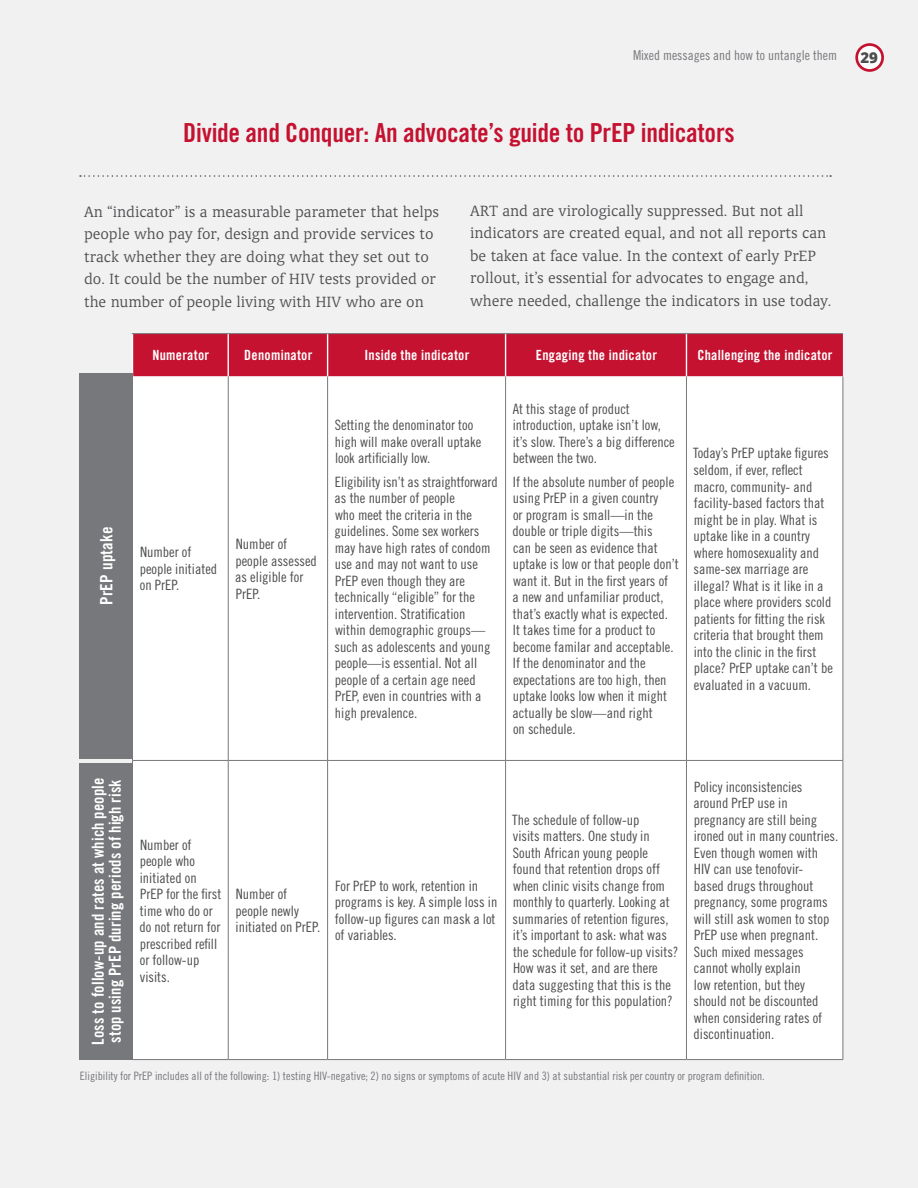
<style>
.page{position:relative;width:918px;height:1188px;background:#f1f1f2}
.page>*{position:absolute;margin:0;border:0;box-sizing:border-box;transform-origin:0 0}
.t1{font:26.25px "Trade Gothic Bold Cond Twenty";letter-spacing:-.01em;color:#c41230}
.t2{font:17.1px "Trade Gothic Bold Cond Twenty";letter-spacing:.01em;color:#fff}
.t3{font:300 16.5px/22.5px "Classic Round";letter-spacing:-.005em;color:#4d4d4f}
.t4{font:16.5px/17px "Trade Gothic Bold Cond Twenty";letter-spacing:.01em;color:#fff}
.t5{font:800 15px "Open Sans";color:#4d4d4f}
.t6{font:14.25px/16.5px "Trade Gothic Cond Eighteen";color:#4d4d4f}
.t7{font:14.1px "Trade Gothic Bold Cond Twenty";letter-spacing:.02em;color:#fff}
.t8{font:13.5px "Trade Gothic Cond Eighteen";color:#77787b}
.t9{font:11.55px "Trade Gothic Cond Eighteen";color:#77787b}
</style>
<div class="page">
<div style="left:133px;top:334px;width:710px;height:42px;background:#c41230"></div>
<div style="left:133px;top:376px;width:710px;height:683px;background:#fff"></div>
<hr style="left:132px;top:334px;width:1px;height:42px;background:#fff">
<hr style="left:228px;top:334px;width:1px;height:42px;background:#fff">
<hr style="left:327px;top:334px;width:1px;height:42px;background:#fff">
<hr style="left:505px;top:334px;width:1px;height:42px;background:#fff">
<hr style="left:686px;top:334px;width:1px;height:42px;background:#fff">
<hr style="left:132px;top:333px;width:96px;height:1px;background:#77787b">
<hr style="left:228px;top:333px;width:100px;height:1px;background:#77787b">
<hr style="left:328px;top:333px;width:178px;height:1px;background:#77787b">
<hr style="left:506px;top:333px;width:180px;height:1px;background:#77787b">
<hr style="left:686px;top:333px;width:157px;height:1px;background:#77787b">
<hr style="left:132px;top:376px;width:1px;height:384px;background:#77787b">
<hr style="left:132px;top:761px;width:1px;height:298px;background:#77787b">
<hr style="left:228px;top:376px;width:1px;height:384px;background:#77787b">
<hr style="left:327px;top:376px;width:1px;height:384px;background:#77787b">
<hr style="left:505px;top:376px;width:1px;height:384px;background:#77787b">
<hr style="left:686px;top:376px;width:1px;height:384px;background:#77787b">
<hr style="left:228px;top:761px;width:1px;height:298px;background:#77787b">
<hr style="left:327px;top:761px;width:1px;height:298px;background:#77787b">
<hr style="left:505px;top:761px;width:1px;height:298px;background:#77787b">
<hr style="left:686px;top:761px;width:1px;height:298px;background:#77787b">
<hr style="left:132px;top:760px;width:96px;height:1px;background:#77787b">
<hr style="left:228px;top:760px;width:100px;height:1px;background:#77787b">
<hr style="left:328px;top:760px;width:178px;height:1px;background:#77787b">
<hr style="left:506px;top:760px;width:180px;height:1px;background:#77787b">
<hr style="left:843px;top:376px;width:1px;height:384px;background:#77787b">
<hr style="left:843px;top:761px;width:1px;height:298px;background:#77787b">
<hr style="left:686px;top:760px;width:157px;height:1px;background:#77787b">
<hr style="left:132px;top:1059px;width:96px;height:1px;background:#77787b">
<hr style="left:228px;top:1059px;width:100px;height:1px;background:#77787b">
<hr style="left:328px;top:1059px;width:178px;height:1px;background:#77787b">
<hr style="left:506px;top:1059px;width:180px;height:1px;background:#77787b">
<hr style="left:686px;top:1059px;width:157px;height:1px;background:#77787b">
<div style="left:79px;top:763px;width:54px;height:296px;background:#77787b"></div>
<div style="left:79px;top:373px;width:54px;height:386px;background:#77787b"></div>
<svg style="left:80px;top:175px;width:751px;height:2px"></svg>
<div style="left:857px;top:45px;width:26px;height:25px;background:#fff;border-radius:50%"></div>
<div style="left:855px;top:43px;width:29px;height:29px;border:3px solid #c41230;border-radius:50%"></div>
<p class="t8" style="left:633px;top:47px;width:205px">Mixed messages and how to untangle them</p>
<p class="t5" style="left:861px;top:47px;width:19px">29</p>
<h1 class="t1" style="left:183px;top:117px;width:553px">Divide and Conquer: An advocate’s guide to PrEP indicators</h1>
<p class="t3" style="left:84px;top:200px;width:356px">An “indicator” is a measurable parameter that helps people who pay for, design and provide services to track whether they are doing what they set out to do. It could be the number of HIV tests provided or the number of people living with HIV who are on</p>
<p class="t3" style="left:470px;top:199px;width:363px">ART and are virologically suppressed. But not all indicators are created equal, and not all reports can be taken at face value. In the context of early PrEP rollout, it’s essential for advocates to engage and, where needed, challenge the indicators in use today.</p>
<p class="t2" style="left:96px;top:605px;width:80px;rotate:-90deg">PrEP uptake</p>
<p class="t7" style="left:152px;top:347px;width:58px">Numerator</p>
<p class="t7" style="left:244px;top:347px;width:70px">Denominator</p>
<p class="t7" style="left:364px;top:347px;width:106px">Inside the indicator</p>
<p class="t7" style="left:536px;top:347px;width:123px">Engaging the indicator</p>
<p class="t7" style="left:697px;top:347px;width:137px">Challenging the indicator</p>
<p class="t6" style="left:140px;top:544px;width:79px">Number of people initiated on PrEP.</p>
<p class="t6" style="left:235px;top:536px;width:83px">Number of people assessed as eligible for<br>PrEP.</p>
<p class="t6" style="left:335px;top:417px;width:148px">Setting the denominator too high will make overall uptake look artificially low.</p>
<p class="t6" style="left:334px;top:473px;width:165px">Eligibility isn’t as straightforward as the number of people<br>who meet the criteria in the guidelines. Some sex workers may have high rates of condom use and may not want to use<br>PrEP even though they are technically “eligible” for the intervention. Stratification within demographic groups— such as adolescents and young people—is essential. Not all people of a certain age need<br>PrEP, even in countries with a high prevalence.</p>
<p class="t6" style="left:513px;top:400px;width:164px">At this stage of product introduction, uptake isn’t low, it’s slow. There’s a big difference between the two.</p>
<p class="t6" style="left:513px;top:473px;width:168px">If the absolute number of people using PrEP in a given country<br>or program is small—in the double or triple digits—this<br>can be seen as evidence that uptake is low or that people don’t want it. But in the first years of<br>a new and unfamiliar product, that’s exactly what is expected.<br>It takes time for a product to become familar and acceptable.<br>If the denominator and the expectations are too high, then uptake looks low when it might actually be slow—and right<br>on schedule.</p>
<p class="t6" style="left:693px;top:445px;width:141px">Today’s PrEP uptake figures seldom, if ever, reflect macro, community- and facility-based factors that might be in play. What is uptake like in a country where homosexuality and same-sex marriage are illegal? What is it like in a place where providers scold patients for fitting the risk criteria that brought them into the clinic in the first place? PrEP uptake can’t be evaluated in a vacuum.</p>
<p class="t4" style="left:89px;top:1045px;width:269px;rotate:-90deg">Loss to follow-up and rates at which people stop using PrEP during periods of high risk</p>
<p class="t6" style="left:693px;top:778px;width:146px">Policy inconsistencies around PrEP use in pregnancy are still being ironed out in many countries.<br>Even though women with<br>HIV can use tenofovir-<br>based drugs throughout pregnancy, some programs will still ask women to stop<br>PrEP use when pregnant.<br>Such mixed messages cannot wholly explain<br>low retention, but they should not be discounted when considering rates of discontinuation.</p>
<p class="t9" style="left:80px;top:1069px;width:687px">Eligibility for PrEP includes all of the following: 1) testing HIV-negative; 2) no signs or symptoms of acute HIV and 3) at substantial risk per country or program definition.</p>
<p class="t6" style="left:512px;top:811px;width:168px">The schedule of follow-up<br>visits matters. One study in<br>South African young people found that retention drops off when clinic visits change from monthly to quarterly. Looking at summaries of retention figures, it’s important to ask: what was the schedule for follow-up visits?<br>How was it set, and are there data suggesting that this is the right timing for this population?</p>
<p class="t6" style="left:140px;top:836px;width:83px">Number of people who initiated on<br>PrEP for the first time who do or do not return for prescribed refill or follow-up visits.</p>
<p class="t6" style="left:236px;top:886px;width:86px">Number of people newly initiated on PrEP.</p>
<p class="t6" style="left:335px;top:877px;width:164px">For PrEP to work, retention in programs is key. A simple loss in follow-up figures can mask a lot of variables.</p>
</div>
